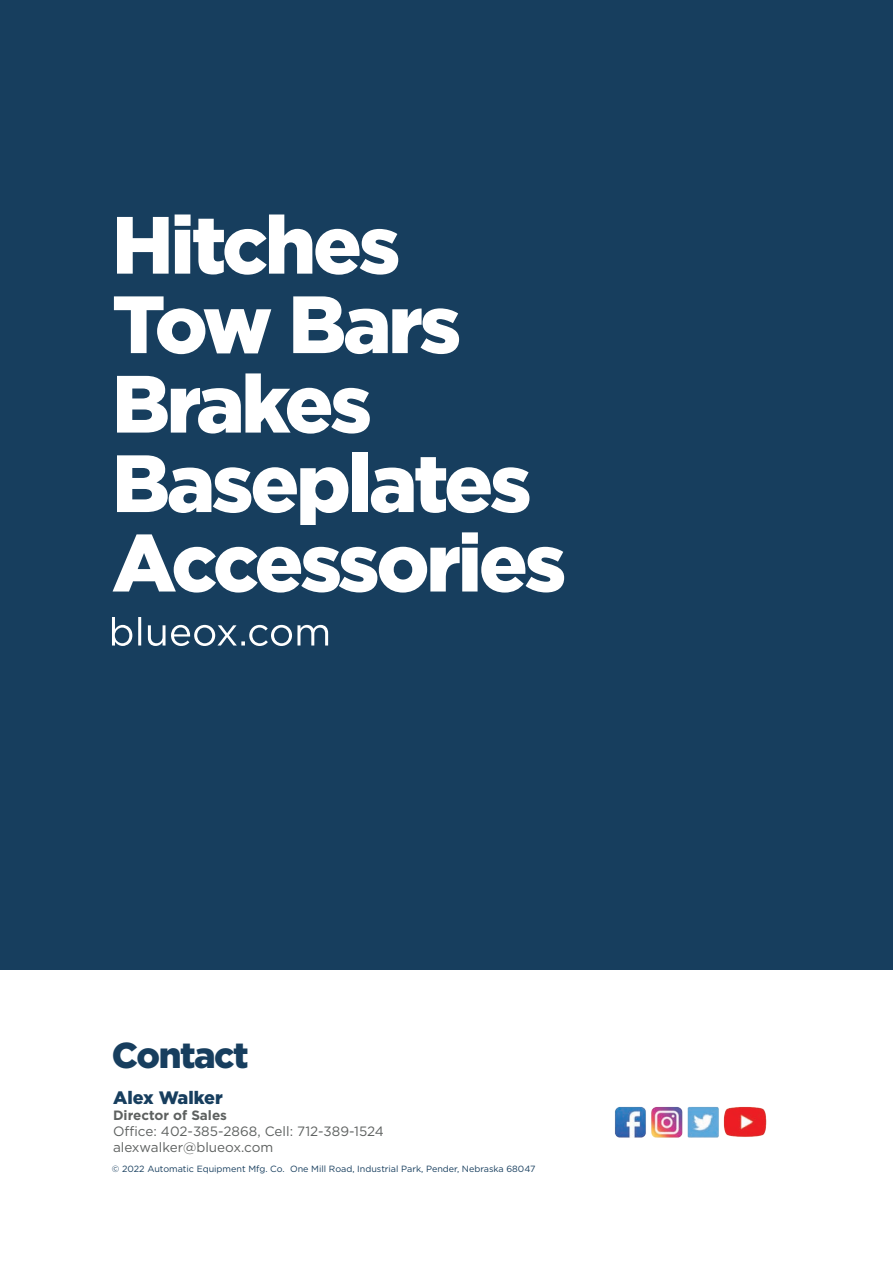
<style>
.page{position:relative;width:893px;height:1263px;background:#fff}
.page>*{position:absolute;margin:0;border:0;box-sizing:border-box;transform-origin:0 0}
.TITLE_5{font:900 81px/79.5px "Gotham";letter-spacing:-.04em;color:#fff}
.TITLE_4{font:900 36px "Gotham";letter-spacing:-.04em;color:#173e5e}
.TITLE_2_Left{font:900 18px "Gotham";color:#173e5e}
.TITLE_2_Left-2{font:13.5px/16.2px "Gotham";color:#5e6160}
.TITLE_2_Left-3{font:700 13.5px "Gotham";color:#5e6160}
.body_text{font:9px "Gotham";color:#173e5e}
</style>
<div class="page">
<div style="left:0;top:0;width:893px;height:969px;background:#173e5e"></div>
<svg style="left:112px;top:617px;width:216px;height:29px"></svg>
<img style="left:614px;top:1106px;width:153px;height:32px">
<p class="TITLE_5" style="left:112px;top:204px;width:290px">Hitches</p>
<p class="TITLE_5" style="left:112px;top:284px;width:351px">Tow Bars<br>Brakes</p>
<p class="TITLE_5" style="left:112px;top:443px;width:421px">Baseplates</p>
<p class="TITLE_5" style="left:112px;top:522px;width:456px">Accessories</p>
<p class="TITLE_4" style="left:112px;top:1031px;width:138px">Contact</p>
<p class="TITLE_2_Left" style="left:113px;top:1085px;width:111px">Alex Walker</p>
<p class="TITLE_2_Left-3" style="left:113px;top:1106px;width:116px">Director of Sales</p>
<p class="TITLE_2_Left-2" style="left:113px;top:1123px;width:272px">Office: 402-385-2868, Cell: 712-389-1524 alexwalker@blueox.com</p>
<p class="body_text" style="left:112px;top:1163px;width:425px">© 2022 Automatic Equipment Mfg. Co. One Mill Road, Industrial Park, Pender, Nebraska 68047</p>
</div>
